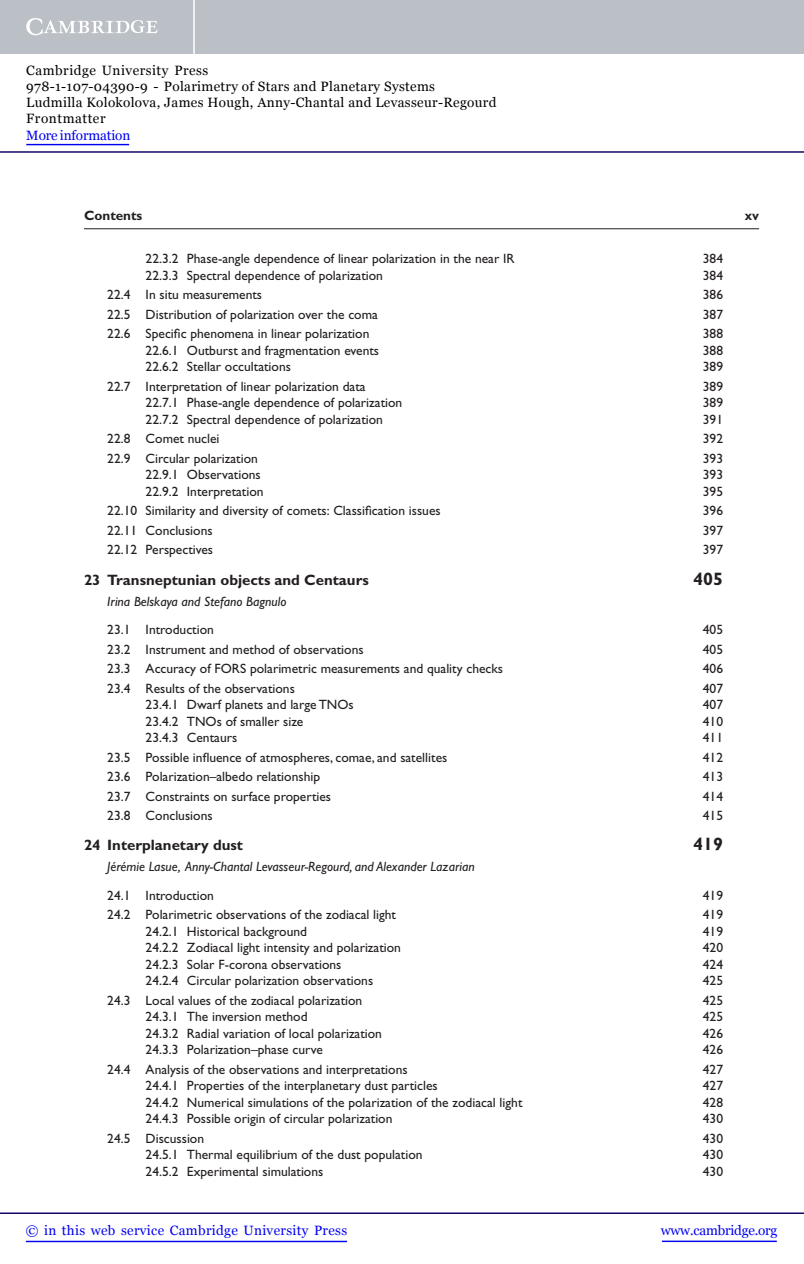
<style>
.page{position:relative;width:804px;height:1264px;background:#fff}
.page>*{position:absolute;margin:0;border:0;box-sizing:border-box;transform-origin:0 0}
.t1{font:700 18px "Gill Sans Std";color:#231f20}
.t2{font:700 15px "Gill Sans Std";color:#231f20}
.t3{font:13.5px "Gill Sans Std";color:#231f20}
.t4{font:13.5px/16.2px "Georgia";letter-spacing:.025em;color:#000}
.t5{font:italic 13.5px "Gill Sans Std";color:#231f20}
.t6{font:13.5px "Georgia";letter-spacing:.025em;color:#0000f1}
.t7{font:13.5px "Georgia";letter-spacing:-.015em;color:#0000f1}
.t8{font:13.5px "Georgia";letter-spacing:-.01em;color:#0000f1}
.t9{font:700 13.5px "Gill Sans Std";color:#231f20}
</style>
<div class="page">
<hr style="left:84px;top:228px;width:675px;height:1px;background:#231f20">
<div style="left:0;top:0;width:804px;height:54px;background:#bac0c6"></div>
<svg style="left:26px;top:18px;width:132px;height:17px"></svg>
<hr style="left:193px;top:0;width:2px;height:54px;background:#fff">
<hr style="left:0;top:151px;width:804px;height:2px;background:#150666">
<hr style="left:662px;top:1240px;width:114px;height:2px;background:#0000f1">
<hr style="left:0;top:1212px;width:804px;height:1px;background:#150666">
<hr style="left:26px;top:1240px;width:321px;height:2px;background:#0000f1">
<hr style="left:26px;top:144px;width:103px;height:1px;background:#0000f1">
<p class="t4" style="left:26px;top:62px;width:472px">Cambridge University Press<br>978-1-107-04390-9 - Polarimetry of Stars and Planetary Systems<br>Ludmilla Kolokolova, James Hough, Anny-Chantal and Levasseur-Regourd Frontmatter</p>
<p class="t8" style="left:26px;top:127px;width:105px">More information</p>
<p class="t9" style="left:84px;top:207px;width:60px">Contents</p>
<p class="t9" style="left:744px;top:207px;width:16px">xv</p>
<p class="t3" style="left:146px;top:251px;width:370px">22.3.2 Phase-angle dependence of linear polarization in the near IR</p>
<p class="t3" style="left:703px;top:251px;width:22px">384</p>
<p class="t3" style="left:146px;top:267px;width:239px">22.3.3 Spectral dependence of polarization</p>
<p class="t3" style="left:703px;top:267px;width:22px">384</p>
<p class="t3" style="left:107px;top:287px;width:156px">22.4 In situ measurements</p>
<p class="t3" style="left:703px;top:287px;width:22px">386</p>
<p class="t3" style="left:107px;top:306px;width:272px">22.5 Distribution of polarization over the coma</p>
<p class="t3" style="left:703px;top:306px;width:22px">387</p>
<p class="t3" style="left:107px;top:326px;width:264px">22.6 Specific phenomena in linear polarization</p>
<p class="t3" style="left:703px;top:326px;width:22px">388</p>
<p class="t3" style="left:146px;top:342px;width:235px">22.6.1 Outburst and fragmentation events</p>
<p class="t3" style="left:703px;top:342px;width:22px">388</p>
<p class="t3" style="left:146px;top:359px;width:147px">22.6.2 Stellar occultations</p>
<p class="t3" style="left:703px;top:359px;width:22px">389</p>
<p class="t3" style="left:107px;top:378px;width:260px">22.7 Interpretation of linear polarization data</p>
<p class="t3" style="left:703px;top:378px;width:22px">389</p>
<p class="t3" style="left:146px;top:395px;width:258px">22.7.1 Phase-angle dependence of polarization</p>
<p class="t3" style="left:703px;top:395px;width:22px">389</p>
<p class="t3" style="left:146px;top:411px;width:239px">22.7.2 Spectral dependence of polarization</p>
<p class="t3" style="left:703px;top:411px;width:22px">391</p>
<p class="t3" style="left:107px;top:431px;width:114px">22.8 Comet nuclei</p>
<p class="t3" style="left:703px;top:431px;width:22px">392</p>
<p class="t3" style="left:107px;top:450px;width:152px">22.9 Circular polarization</p>
<p class="t3" style="left:703px;top:450px;width:22px">393</p>
<p class="t3" style="left:146px;top:467px;width:117px">22.9.1 Observations</p>
<p class="t3" style="left:703px;top:467px;width:22px">393</p>
<p class="t3" style="left:146px;top:483px;width:119px">22.9.2 Interpretation</p>
<p class="t3" style="left:703px;top:483px;width:22px">395</p>
<p class="t3" style="left:107px;top:503px;width:335px">22.10 Similarity and diversity of comets: Classification issues</p>
<p class="t3" style="left:703px;top:503px;width:22px">396</p>
<p class="t3" style="left:107px;top:522px;width:107px">22.11 Conclusions</p>
<p class="t3" style="left:703px;top:522px;width:22px">397</p>
<p class="t3" style="left:107px;top:542px;width:107px">22.12 Perspectives</p>
<p class="t3" style="left:703px;top:542px;width:22px">397</p>
<p class="t2" style="left:84px;top:570px;width:286px">23 Transneptunian objects and Centaurs</p>
<p class="t5" style="left:107px;top:593px;width:180px">Irina Belskaya and Stefano Bagnulo</p>
<h1 class="t1" style="left:693px;top:568px;width:31px">405</h1>
<p class="t3" style="left:107px;top:621px;width:108px">23.1 Introduction</p>
<p class="t3" style="left:703px;top:621px;width:22px">405</p>
<p class="t3" style="left:107px;top:641px;width:258px">23.2 Instrument and method of observations</p>
<p class="t3" style="left:703px;top:641px;width:22px">405</p>
<p class="t3" style="left:107px;top:660px;width:397px">23.3 Accuracy of FORS polarimetric measurements and quality checks</p>
<p class="t3" style="left:703px;top:660px;width:22px">406</p>
<p class="t3" style="left:107px;top:680px;width:189px">23.4 Results of the observations</p>
<p class="t3" style="left:703px;top:680px;width:22px">407</p>
<p class="t3" style="left:146px;top:696px;width:209px">23.4.1 Dwarf planets and large TNOs</p>
<p class="t3" style="left:703px;top:696px;width:22px">407</p>
<p class="t3" style="left:146px;top:713px;width:159px">23.4.2 TNOs of smaller size</p>
<p class="t3" style="left:703px;top:713px;width:22px">410</p>
<p class="t3" style="left:146px;top:729px;width:93px">23.4.3 Centaurs</p>
<p class="t3" style="left:703px;top:729px;width:22px">411</p>
<p class="t3" style="left:107px;top:749px;width:341px">23.5 Possible influence of atmospheres, comae, and satellites</p>
<p class="t3" style="left:703px;top:749px;width:22px">412</p>
<p class="t3" style="left:107px;top:768px;width:214px">23.6 Polarization–albedo relationship</p>
<p class="t3" style="left:703px;top:768px;width:22px">413</p>
<p class="t3" style="left:107px;top:788px;width:225px">23.7 Constraints on surface properties</p>
<p class="t3" style="left:703px;top:788px;width:22px">414</p>
<p class="t3" style="left:107px;top:807px;width:107px">23.8 Conclusions</p>
<p class="t3" style="left:703px;top:807px;width:22px">415</p>
<p class="t2" style="left:84px;top:836px;width:160px">24 Interplanetary dust</p>
<p class="t5" style="left:107px;top:859px;width:369px">Jérémie Lasue, Anny-Chantal Levasseur-Regourd, and Alexander Lazarian</p>
<h1 class="t1" style="left:693px;top:833px;width:31px">419</h1>
<p class="t3" style="left:107px;top:887px;width:108px">24.1 Introduction</p>
<p class="t3" style="left:703px;top:887px;width:22px">419</p>
<p class="t3" style="left:107px;top:906px;width:290px">24.2 Polarimetric observations of the zodiacal light</p>
<p class="t3" style="left:703px;top:906px;width:22px">419</p>
<p class="t3" style="left:146px;top:923px;width:163px">24.2.1 Historical background</p>
<p class="t3" style="left:703px;top:923px;width:22px">419</p>
<p class="t3" style="left:146px;top:939px;width:257px">24.2.2 Zodiacal light intensity and polarization</p>
<p class="t3" style="left:703px;top:939px;width:22px">420</p>
<p class="t3" style="left:146px;top:956px;width:197px">24.2.3 Solar F-corona observations</p>
<p class="t3" style="left:703px;top:956px;width:22px">424</p>
<p class="t3" style="left:146px;top:972px;width:229px">24.2.4 Circular polarization observations</p>
<p class="t3" style="left:703px;top:972px;width:22px">425</p>
<p class="t3" style="left:107px;top:992px;width:256px">24.3 Local values of the zodiacal polarization</p>
<p class="t3" style="left:703px;top:992px;width:22px">425</p>
<p class="t3" style="left:146px;top:1008px;width:163px">24.3.1 The inversion method</p>
<p class="t3" style="left:703px;top:1008px;width:22px">425</p>
<p class="t3" style="left:146px;top:1025px;width:238px">24.3.2 Radial variation of local polarization</p>
<p class="t3" style="left:703px;top:1025px;width:22px">426</p>
<p class="t3" style="left:146px;top:1041px;width:179px">24.3.3 Polarization–phase curve</p>
<p class="t3" style="left:703px;top:1041px;width:22px">426</p>
<p class="t3" style="left:107px;top:1061px;width:302px">24.4 Analysis of the observations and interpretations</p>
<p class="t3" style="left:703px;top:1061px;width:22px">427</p>
<p class="t3" style="left:146px;top:1077px;width:293px">24.4.1 Properties of the interplanetary dust particles</p>
<p class="t3" style="left:703px;top:1077px;width:22px">427</p>
<p class="t3" style="left:146px;top:1094px;width:378px">24.4.2 Numerical simulations of the polarization of the zodiacal light</p>
<p class="t3" style="left:703px;top:1094px;width:22px">428</p>
<p class="t3" style="left:146px;top:1110px;width:248px">24.4.3 Possible origin of circular polarization</p>
<p class="t3" style="left:703px;top:1110px;width:22px">430</p>
<p class="t3" style="left:107px;top:1130px;width:98px">24.5 Discussion</p>
<p class="t3" style="left:703px;top:1130px;width:22px">430</p>
<p class="t3" style="left:146px;top:1146px;width:278px">24.5.1 Thermal equilibrium of the dust population</p>
<p class="t3" style="left:703px;top:1146px;width:22px">430</p>
<p class="t3" style="left:146px;top:1163px;width:179px">24.5.2 Experimental simulations</p>
<p class="t3" style="left:703px;top:1163px;width:22px">430</p>
<p class="t6" style="left:26px;top:1222px;width:323px">© in this web service Cambridge University Press</p>
<p class="t7" style="left:661px;top:1222px;width:118px">www.cambridge.org</p>
</div>
